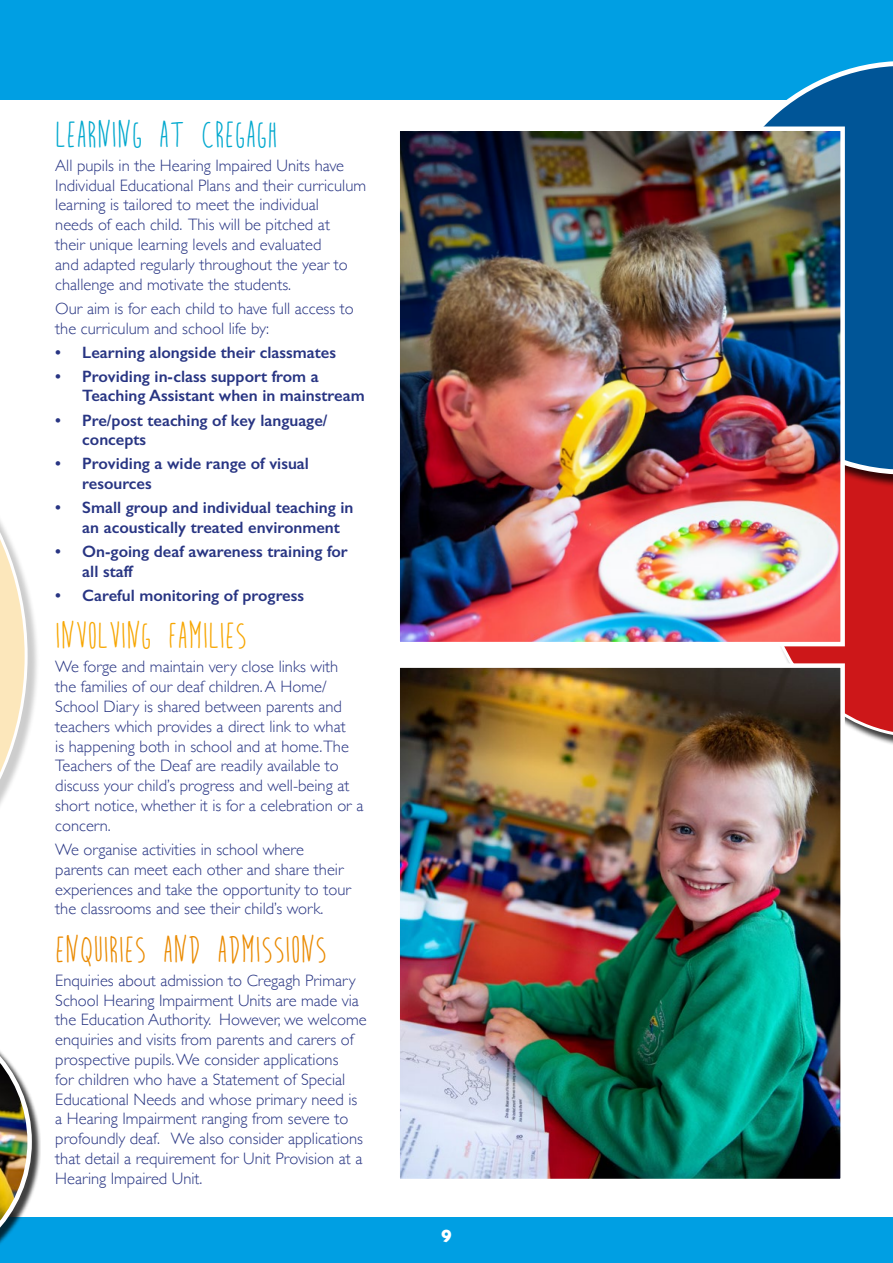
<style>
.page{position:relative;width:893px;height:1263px;background:#fff}
.page>*{position:absolute;margin:0;border:0;box-sizing:border-box;transform-origin:0 0}
.t1{font:36px "Bite Bullet";color:#ea8a00}
.t2{font:36px "Bite Bullet";color:#f7a600}
.t3{font:36px "Bite Bullet";color:#00a8ce}
.t4{font:700 18px "Gill Sans";color:#fff}
.t5{font:300 16.5px/19.8px "Gill Sans";color:#283583}
.t6{font:600 16.5px/19.8px "Gill Sans";color:#283583}
</style>
<div class="page">
<div style="left:0;top:0;width:893px;height:99px;background:#009fe3"></div>
<div style="left:0;top:370px;width:39px;height:586px;background:#000;opacity:.75"></div>
<div style="left:781px;top:489px;width:112px;height:249px;background:#cd1719"></div>
<svg style="left:702px;top:61px;width:191px;height:413px"></svg>
<img style="left:400px;top:131px;width:440px;height:510px">
<div style="left:395px;top:126px;width:450px;height:520px;border:4px solid #fff"></div>
<img style="left:400px;top:668px;width:440px;height:510px">
<div style="left:395px;top:663px;width:450px;height:520px;border:4px solid #fff"></div>
<div style="left:0;top:1217px;width:893px;height:46px;background:#009fe3"></div>
<div style="left:0;top:1010px;width:41px;height:253px;background:#000;opacity:.75"></div>
<svg style="left:0;top:370px;width:32px;height:893px"></svg>
<h1 class="t3" style="left:97px;top:119px;width:89px">■■ ▼</h1>
<p class="t5" style="left:55px;top:155px;width:312px">All pupils in the Hearing Impaired Units have Individual Educational Plans and their curriculum learning is tailored to meet the individual<br>needs of each child. This will be pitched at<br>their unique learning levels and evaluated<br>and adapted regularly throughout the year to challenge and motivate the students.</p>
<p class="t5" style="left:55px;top:298px;width:300px">Our aim is for each child to have full access to the curriculum and school life by:</p>
<p class="t6" style="left:55px;top:342px;width:282px">• Learning alongside their classmates</p>
<p class="t6" style="left:82px;top:366px;width:284px;text-indent:-27px">• Providing in-class support from a<br>Teaching Assistant when in mainstream</p>
<p class="t6" style="left:82px;top:410px;width:247px;text-indent:-27px">• Pre/post teaching of key language/ concepts</p>
<p class="t6" style="left:82px;top:454px;width:228px;text-indent:-27px">• Providing a wide range of visual resources</p>
<p class="t6" style="left:82px;top:498px;width:273px;text-indent:-27px">• Small group and individual teaching in an acoustically treated environment</p>
<p class="t6" style="left:82px;top:541px;width:267px;text-indent:-27px">• On-going deaf awareness training for all staff</p>
<p class="t6" style="left:55px;top:585px;width:250px">• Careful monitoring of progress</p>
<h1 class="t2" style="left:61px;top:621px;width:81px">■❖□●❖ ■</h1>
<p class="t5" style="left:55px;top:656px;width:310px">We forge and maintain very close links with the families of our deaf children. A Home/ School Diary is shared between parents and teachers which provides a direct link to what<br>is happening both in school and at home.The Teachers of the Deaf are readily available to discuss your child’s progress and well-being at short notice, whether it is for a celebration or a concern.</p>
<p class="t5" style="left:55px;top:839px;width:297px">We organise activities in school where parents can meet each other and share their experiences and take the opportunity to tour the classrooms and see their child’s work.</p>
<h1 class="t1" style="left:65px;top:934px;width:124px">■❑◆ ▲ ■</h1>
<h1 class="t1" style="left:261px;top:934px;width:68px">▲▲ □■▲</h1>
<p class="t5" style="left:55px;top:970px;width:313px">Enquiries about admission to Cregagh Primary School Hearing Impairment Units are made via the Education Authority. However, we welcome enquiries and visits from parents and carers of prospective pupils. We consider applications<br>for children who have a Statement of Special Educational Needs and whose primary need is a Hearing Impairment ranging from severe to profoundly deaf. We also consider applications that detail a requirement for Unit Provision at a Hearing Impaired Unit.</p>
<p class="t4" style="left:441px;top:1222px;width:12px">9</p>
</div>
